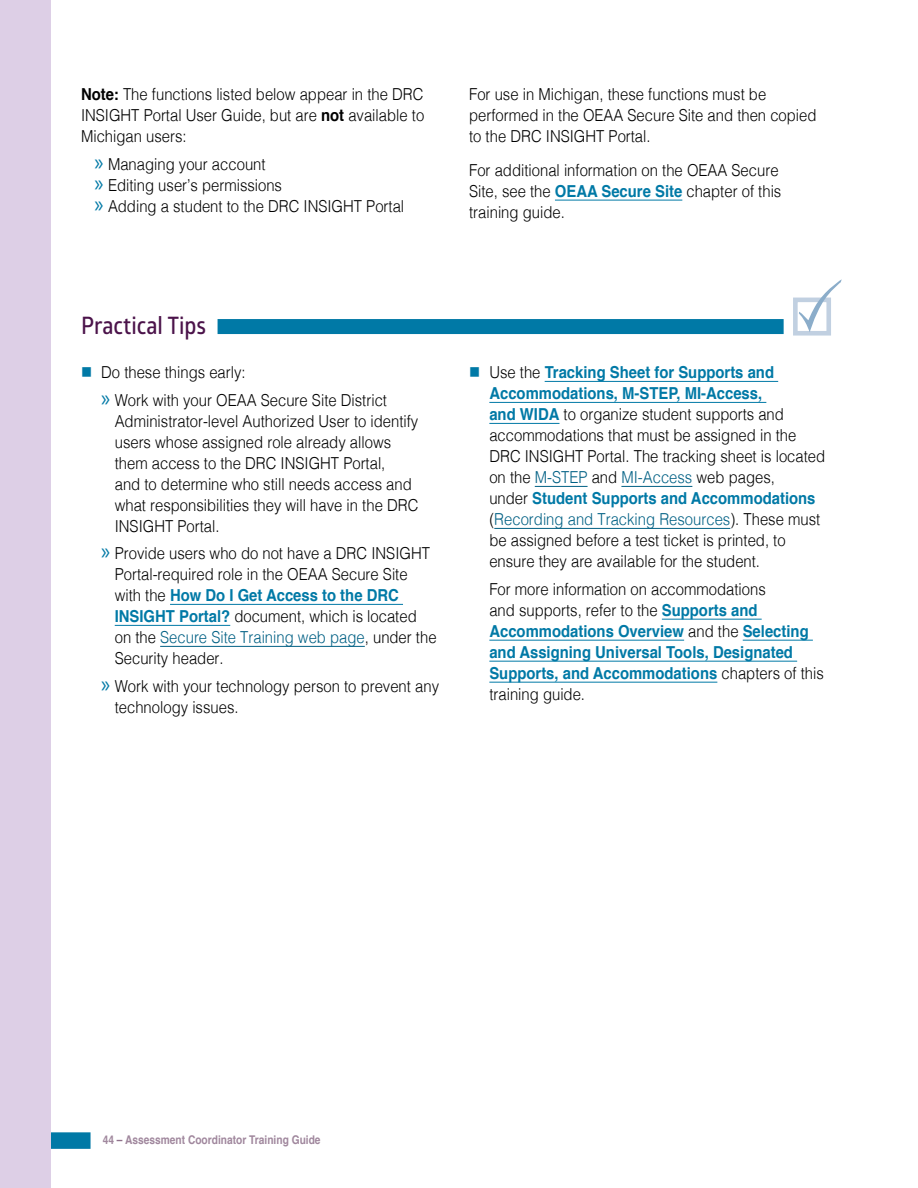
<style>
.page{position:relative;width:918px;height:1188px;background:#fff}
.page>*{position:absolute;margin:0;border:0;box-sizing:border-box;transform-origin:0 0}
.subhead1{font:24px "Glober Semi Bold Free";color:#4b134a;scale:.9 1}
.text1{font:300 16.5px/21px "Helvetica";color:#000;scale:.9 1}
.text1-2{font:700 16.5px/21px "Helvetica";color:#0079a6;scale:.9 1}
.t1{font:700 12px "Helvetica";color:#a0879d;scale:.85 1}
.s1{font-weight:700}
.s2{font-family:"Myriad Pro";font-weight:400;font-size:24px;color:#0079a6}
.s3{font-weight:700;color:#0079a6}
.s4{color:#0079a6}
.s5{color:#006084}
.s6{font-weight:300;color:#000}
.s7{color:#8f718b}
</style>
<div class="page">
<div style="left:39px;top:1132px;width:52px;height:17px;background:#0079a6"></div>
<div style="left:0;top:0;width:51px;height:1188px;background:#ddcfe6"></div>
<hr style="left:555px;top:200px;width:127px;height:1px;background:#0079a6">
<div style="left:218px;top:319px;width:566px;height:15px;background:#0079a6"></div>
<svg style="left:793px;top:298px;width:38px;height:38px"></svg>
<svg style="left:799px;top:279px;width:43px;height:53px"></svg>
<hr style="left:170px;top:604px;width:233px;height:1px;background:#0079a6">
<hr style="left:115px;top:625px;width:115px;height:1px;background:#0079a6">
<hr style="left:160px;top:646px;width:205px;height:1px;background:#006084">
<hr style="left:545px;top:381px;width:233px;height:1px;background:#0079a6">
<hr style="left:489px;top:402px;width:277px;height:1px;background:#0079a6">
<hr style="left:489px;top:423px;width:70px;height:1px;background:#0079a6">
<hr style="left:535px;top:486px;width:53px;height:1px;background:#006084">
<hr style="left:621px;top:486px;width:71px;height:1px;background:#006084">
<hr style="left:494px;top:528px;width:236px;height:1px;background:#006084">
<hr style="left:662px;top:619px;width:100px;height:1px;background:#0079a6">
<hr style="left:489px;top:640px;width:195px;height:1px;background:#0079a6">
<hr style="left:743px;top:640px;width:70px;height:1px;background:#0079a6">
<hr style="left:489px;top:661px;width:308px;height:1px;background:#0079a6">
<hr style="left:489px;top:682px;width:228px;height:1px;background:#0079a6">
<p class="text1" style="left:81px;top:83px;width:383px;text-align:justify"><span class="s1">Note:</span> The functions listed below appear in the DRC INSIGHT Portal User Guide, but are <span class="s1">not</span> available to Michigan users:</p>
<p class="text1" style="left:94px;top:152px;width:192px"><span class="s2">»</span> Managing your account</p>
<p class="text1" style="left:94px;top:173px;width:210px"><span class="s2">»</span> Editing user’s permissions</p>
<p class="text1" style="left:94px;top:194px;width:346px"><span class="s2">»</span> Adding a student to the DRC INSIGHT Portal</p>
<p class="text1" style="left:469px;top:82px;width:388px">For use in Michigan, these functions must be performed in the OEAA Secure Site and then copied to the DRC INSIGHT Portal.</p>
<p class="text1" style="left:469px;top:159px;width:348px">For additional information on the OEAA Secure<br>Site, see the <span class="s3">OEAA Secure Site</span> chapter of this training guide.</p>
<p class="subhead1" style="left:81px;top:309px;width:141px">Practical Tips</p>
<p class="text1" style="left:81px;top:360px;width:184px"><span class="s4">■</span> Do these things early:</p>
<p class="text1" style="left:115px;top:388px;width:339px;text-indent:-14px"><span class="s2">»</span> Work with your OEAA Secure Site District Administrator-level Authorized User to identify users whose assigned role already allows them access to the DRC INSIGHT Portal,<br>and to determine who still needs access and what responsibilities they will have in the DRC INSIGHT Portal.</p>
<p class="text1" style="left:115px;top:542px;width:359px;text-indent:-14px"><span class="s2">»</span> Provide users who do not have a DRC INSIGHT Portal-required role in the OEAA Secure Site with the <span class="s3">How Do I Get Access to the DRC INSIGHT Portal?</span> document, which is located on the <span class="s5">Secure Site Training web page</span>, under the Security header.</p>
<p class="text1" style="left:115px;top:675px;width:362px;text-indent:-14px"><span class="s2">»</span> Work with your technology person to prevent any technology issues.</p>
<p class="text1" style="left:489px;top:361px;width:375px;text-indent:-20px"><span class="s4">■</span> Use the <span class="s3">Tracking Sheet for Supports and Accommodations, M-STEP, MI-Access,<br>and WIDA</span> to organize student supports and accommodations that must be assigned in the DRC INSIGHT Portal. The tracking sheet is located on the <span class="s5">M-STEP</span> and <span class="s5">MI-Access</span> web pages,<br>under <span class="s3">Student Supports and Accommodations </span>(<span class="s5">Recording and Tracking Resources</span>). These must be assigned before a test ticket is printed, to ensure they are available for the student.</p>
<p class="text1-2" style="left:489px;top:579px;width:373px"><span class="s6">For more information on accommodations<br>and supports, refer to the</span> Supports and Accommodations Overview <span class="s6">and the</span> Selecting and Assigning Universal Tools, Designated Supports, and Accommodations <span class="s6">chapters of this training guide.</span></p>
<p class="t1" style="left:103px;top:1130px;width:258px">44 <span class="s7">–</span> Assessment Coordinator Training Guide</p>
</div>
